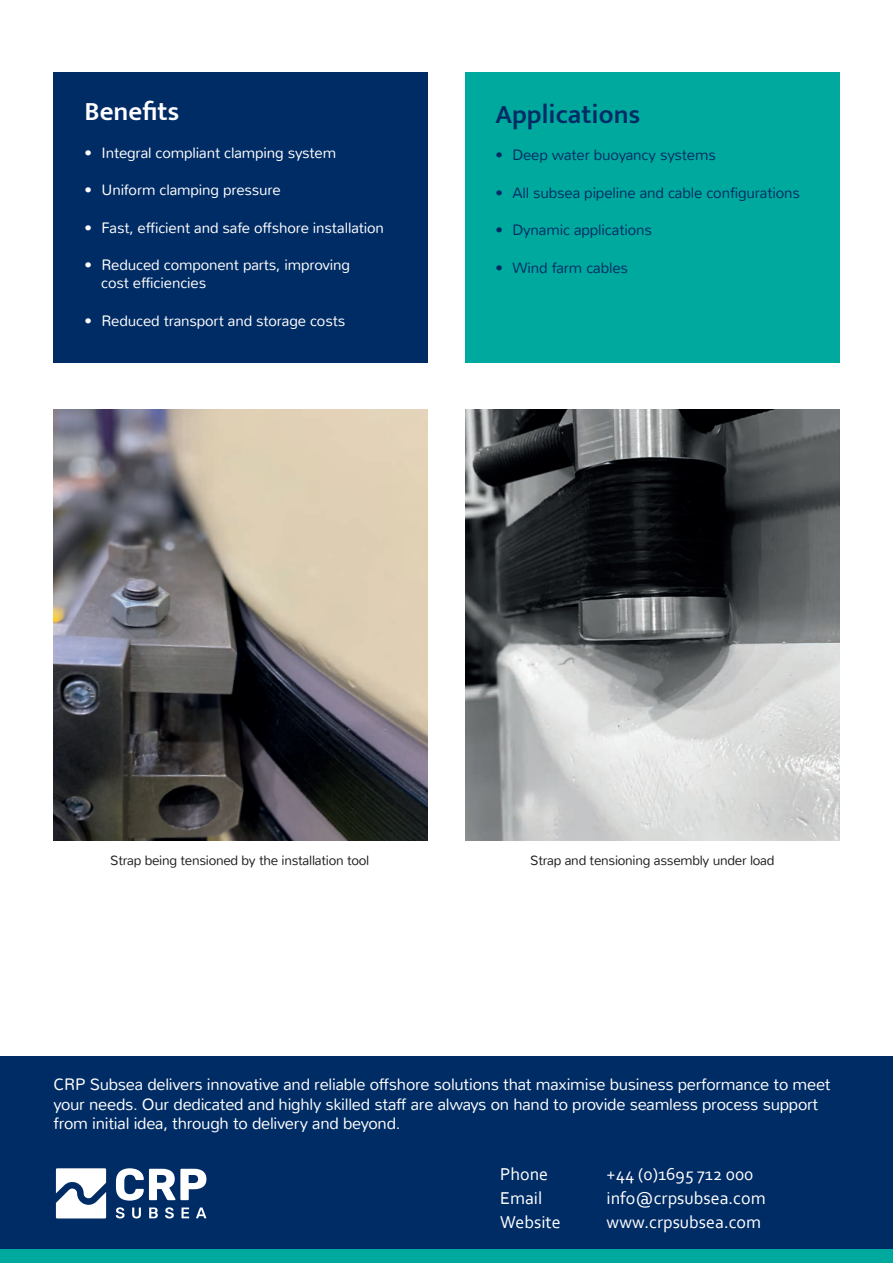
<style>
.page{position:relative;width:893px;height:1263px;background:#fff}
.page>*{position:absolute;margin:0;border:0;box-sizing:border-box;transform-origin:0 0}
.t1{font:600 27px "Mukta";color:#002c65}
.t2{font:600 27px "Mukta";color:#fff}
.t3{font:18px "Corbel";color:#fff}
.t4{font:300 16.5px/19.8px "Nunito";letter-spacing:-.015em;color:#fff}
.t5{font:300 15px/18px "Nunito";letter-spacing:-.01em;color:#fff}
.t6{font:300 15px "Nunito";letter-spacing:-.01em;color:#002c65}
.t7{font:300 13.5px "Nunito";letter-spacing:-.02em;color:#231f20}
</style>
<div class="page">
<div style="left:0;top:1057px;width:893px;height:193px;background:#002c65"></div>
<div style="left:0;top:1250px;width:893px;height:13px;background:#00a99e"></div>
<svg style="left:116px;top:1168px;width:90px;height:32px"></svg>
<svg style="left:116px;top:1207px;width:9px;height:11px"></svg>
<svg style="left:132px;top:1207px;width:9px;height:11px"></svg>
<svg style="left:149px;top:1207px;width:9px;height:11px"></svg>
<svg style="left:165px;top:1207px;width:9px;height:11px"></svg>
<svg style="left:182px;top:1207px;width:7px;height:11px"></svg>
<svg style="left:196px;top:1207px;width:10px;height:11px"></svg>
<svg style="left:56px;top:1168px;width:50px;height:50px"></svg>
<img style="left:53px;top:409px;width:374px;height:431px">
<img style="left:466px;top:409px;width:373px;height:431px">
<div style="left:53px;top:72px;width:374px;height:290px;background:#002c65"></div>
<div style="left:466px;top:72px;width:374px;height:290px;background:#00a99e"></div>
<h1 class="t2" style="left:85px;top:95px;width:96px">Benefits</h1>
<p class="t5" style="left:85px;top:144px;width:253px">• Integral compliant clamping system</p>
<p class="t5" style="left:85px;top:181px;width:198px">• Uniform clamping pressure</p>
<p class="t5" style="left:85px;top:219px;width:301px">• Fast, efficient and safe offshore installation</p>
<p class="t5" style="left:101px;top:256px;width:250px;text-indent:-16px">• Reduced component parts, improving cost efficiencies</p>
<p class="t5" style="left:85px;top:312px;width:262px">• Reduced transport and storage costs</p>
<h1 class="t1" style="left:495px;top:98px;width:146px">Applications</h1>
<p class="t6" style="left:495px;top:146px;width:222px">• Deep water buoyancy systems</p>
<p class="t6" style="left:495px;top:183px;width:306px">• All subsea pipeline and cable configurations</p>
<p class="t6" style="left:495px;top:221px;width:158px">• Dynamic applications</p>
<p class="t6" style="left:495px;top:258px;width:134px">• Wind farm cables</p>
<p class="t7" style="left:110px;top:852px;width:261px">Strap being tensioned by the installation tool</p>
<p class="t7" style="left:530px;top:852px;width:246px">Strap and tensioning assembly under load</p>
<p class="t4" style="left:53px;top:1074px;width:779px">CRP Subsea delivers innovative and reliable offshore solutions that maximise business performance to meet your needs. Our dedicated and highly skilled staff are always on hand to provide seamless process support from initial idea, through to delivery and beyond.</p>
<p class="t3" style="left:500px;top:1163px;width:49px">Phone</p>
<p class="t3" style="left:607px;top:1163px;width:148px">+44 (0)1695 712 000</p>
<p class="t3" style="left:500px;top:1187px;width:44px">Email</p>
<p class="t3" style="left:607px;top:1187px;width:161px">info@crpsubsea.com</p>
<p class="t3" style="left:500px;top:1211px;width:62px">Website</p>
<p class="t3" style="left:607px;top:1211px;width:156px">www.crpsubsea.com</p>
</div>
